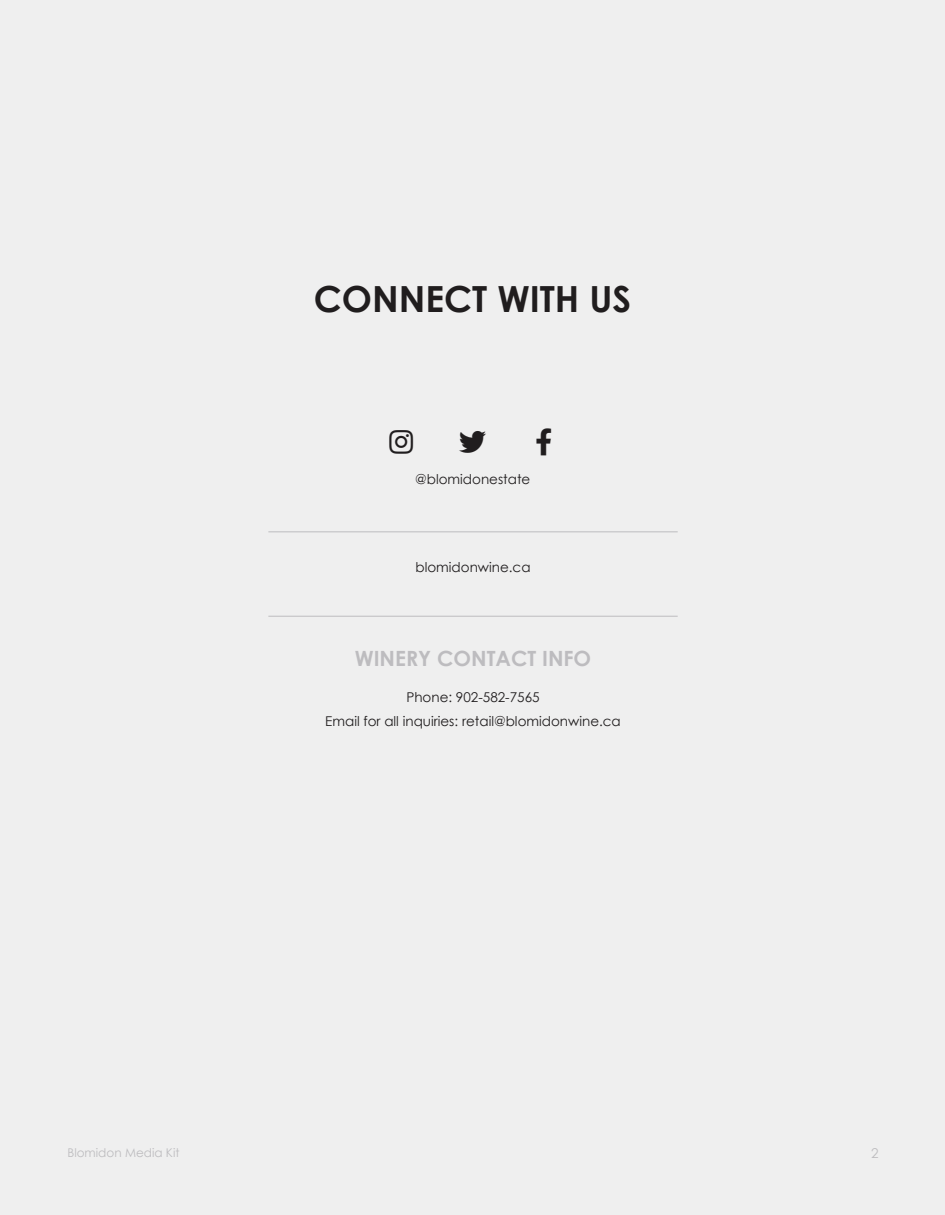
<style>
.page{position:relative;width:945px;height:1215px;background:#efefef}
.page>*{position:absolute;margin:0;border:0;box-sizing:border-box;transform-origin:0 0}
.t1{font:700 36px "Century Gothic";color:#201d1e}
.t2{font:700 21px "Century Gothic";color:#bdbcbf}
.t3{font:13.5px "Century Gothic";color:#201d1e}
.t4{font:13.5px "Century Gothic";color:#bdbcbf}
.t5{font:12px "Century Gothic";color:#bdbcbf}
</style>
<div class="page">
<hr style="left:268px;top:531px;width:410px;height:1px;background:#bdbcbf">
<hr style="left:268px;top:616px;width:410px;height:1px;background:#bdbcbf">
<p class="t1" style="left:314px;top:271px;width:319px">CONNECT WITH US</p>
<p class="t3" style="left:415px;top:470px;width:117px">@blomidonestate</p>
<p class="t3" style="left:416px;top:558px;width:117px">blomidonwine.ca</p>
<p class="t2" style="left:355px;top:642px;width:238px">WINERY CONTACT INFO</p>
<p class="t3" style="left:406px;top:688px;width:135px">Phone: 902-582-7565</p>
<p class="t3" style="left:325px;top:712px;width:297px">Email for all inquiries: retail@blomidonwine.ca</p>
<p class="t5" style="left:68px;top:1144px;width:114px">Blomidon Media Kit</p>
<p class="t4" style="left:871px;top:1143px;width:9px">2</p>
</div>
